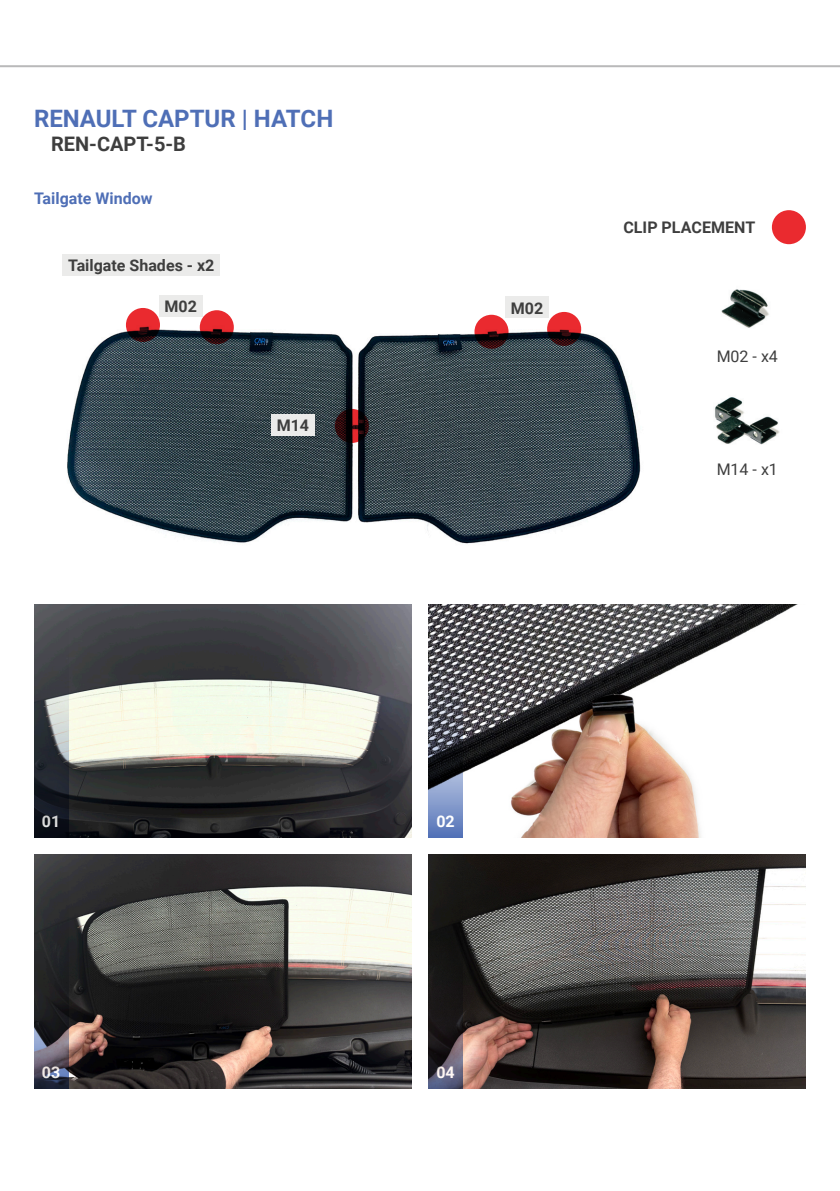
<style>
.page{position:relative;width:840px;height:1191px;background:#fff}
.page>*{position:absolute;margin:0;border:0;box-sizing:border-box;transform-origin:0 0}
.Vehicle_Name{font:700 24px "Roboto";color:#4f6fb6}
.Vehicle_PN{font:700 20px "Roboto";color:#3e3e3e}
.Shade_Labels{font:700 16px "Roboto";color:#3e3e3e}
.Required_Components{font:700 16px "Roboto";color:#4f6fb6}
.Clip_Placement{font:700 16px "Roboto";color:#3e3e3e}
.Component_Labels{font:16px "Roboto";color:#3e3e3e}
.t1{font:700 16px "Roboto";color:#fff}
</style>
<div class="page">
<img style="left:67px;top:295px;width:574px;height:249px">
<img style="left:68px;top:604px;width:343px;height:234px">
<img style="left:68px;top:855px;width:343px;height:234px">
<img style="left:462px;top:604px;width:336px;height:234px">
<img style="left:462px;top:855px;width:343px;height:234px">
<div style="left:771px;top:210px;width:34px;height:34px;background:#ea2a2f;border-radius:50%"></div>
<div style="left:62px;top:254px;width:158px;height:21px;background:#ebebea"></div>
<img style="left:714px;top:289px;width:66px;height:156px">
<svg style="left:334px;top:409px;width:35px;height:34px"></svg>
<div style="left:271px;top:414px;width:43px;height:21px;background:#ebebea"></div>
<svg style="left:200px;top:310px;width:34px;height:34px"></svg>
<svg style="left:547px;top:312px;width:34px;height:34px"></svg>
<div style="left:505px;top:297px;width:43px;height:21px;background:#ebebea"></div>
<svg style="left:126px;top:308px;width:34px;height:34px"></svg>
<div style="left:159px;top:295px;width:43px;height:21px;background:#ebebea"></div>
<svg style="left:474px;top:315px;width:34px;height:34px"></svg>
<hr style="left:0;top:65px;width:839px;height:2px;background:#b9b9ba">
<svg style="left:34px;top:604px;width:34px;height:234px"></svg>
<svg style="left:34px;top:855px;width:34px;height:234px"></svg>
<svg style="left:428px;top:604px;width:34px;height:234px"></svg>
<svg style="left:428px;top:855px;width:34px;height:234px;fill:#191716"></svg>
<p class="Vehicle_Name" style="left:34px;top:102px;width:300px">RENAULT CAPTUR | HATCH</p>
<p class="Vehicle_PN" style="left:51px;top:130px;width:136px">REN-CAPT-5-B</p>
<p class="Required_Components" style="left:34px;top:188px;width:120px">Tailgate Window</p>
<p class="Shade_Labels" style="left:68px;top:254px;width:148px">Tailgate Shades - x2</p>
<p class="Shade_Labels" style="left:164px;top:295px;width:34px">M02</p>
<p class="Shade_Labels" style="left:510px;top:297px;width:34px">M02</p>
<p class="Shade_Labels" style="left:276px;top:414px;width:34px">M14</p>
<p class="Clip_Placement" style="left:623px;top:216px;width:133px">CLIP PLACEMENT</p>
<p class="Component_Labels" style="left:716px;top:345px;width:63px">M02 - x4</p>
<p class="Component_Labels" style="left:716px;top:458px;width:63px">M14 - x1</p>
<p class="t1" style="left:42px;top:809px;width:20px">01</p>
<p class="t1" style="left:42px;top:1060px;width:20px">03</p>
<p class="t1" style="left:436px;top:809px;width:20px">02</p>
<p class="t1" style="left:436px;top:1060px;width:20px">04</p>
</div>
